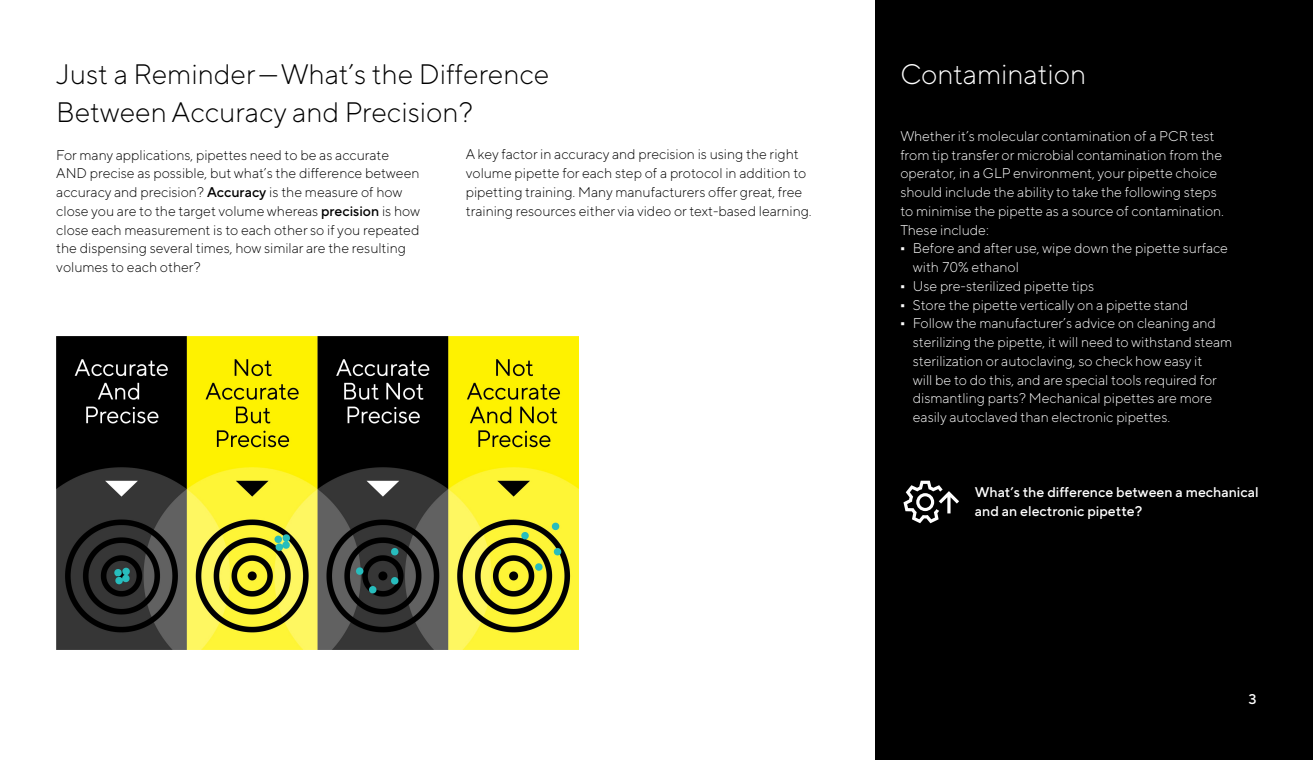
<style>
.page{position:relative;width:1313px;height:760px;background:#fff}
.page>*{position:absolute;margin:0;border:0;box-sizing:border-box;transform-origin:0 0}
.t1{font:300 28.12px/37.5px "TT Norms Pro";color:#000}
.t2{font:300 28.12px "TT Norms Pro";color:#fff}
.t3{font:300 14.06px/18.8px "TT Norms Pro";color:#fff}
.t4{font:300 14.06px/18.8px "TT Norms Pro";color:#000}
.t5{font:500 14.06px/18.8px "TT Norms Pro";color:#fff}
.s1{font-weight:500}
</style>
<div class="page">
<div style="left:875px;top:0;width:437px;height:759px;background:#000"></div>
<img style="left:56px;top:336px;width:523px;height:313px">
<svg style="left:903px;top:480px;width:56px;height:43px"></svg>
<h1 class="t1" style="left:56px;top:54px;width:494px">Just a Reminder -—What’s the Difference<br>Between Accuracy and Precision?</h1>
<p class="t4" style="left:56px;top:144px;width:365px">For many applications, pipettes need to be as accurate AND precise as possible, but what’s the difference between accuracy and precision? <span class="s1">Accuracy</span> is the measure of how close you are to the target volume whereas <span class="s1">precision</span> is how close each measurement is to each other so if you repeated the dispensing several times, how similar are the resulting volumes to each other?</p>
<p class="t4" style="left:466px;top:144px;width:347px">A key factor in accuracy and precision is using the right volume pipette for each step of a protocol in addition to pipetting training. Many manufacturers offer great, free training resources either via video or text-based learning.</p>
<h1 class="t2" style="left:900px;top:54px;width:187px">Contamination</h1>
<p class="t3" style="left:900px;top:126px;width:325px">Whether it’s molecular contamination of a PCR test from tip transfer or microbial contamination from the operator, in a GLP environment, your pipette choice should include the ability to take the following steps to minimise the pipette as a source of contamination.<br>These include:</p>
<p class="t3" style="left:913px;top:238px;width:317px;text-indent:-13px">• Before and after use, wipe down the pipette surface with 70% ethanol</p>
<p class="t3" style="left:900px;top:275px;width:195px">• Use pre-sterilized pipette tips</p>
<p class="t3" style="left:900px;top:294px;width:289px">• Store the pipette vertically on a pipette stand</p>
<p class="t3" style="left:913px;top:313px;width:321px;text-indent:-13px">• Follow the manufacturer’s advice on cleaning and sterilizing the pipette, it will need to withstand steam sterilization or autoclaving, so check how easy it<br>will be to do this, and are special tools required for dismantling parts? Mechanical pipettes are more easily autoclaved than electronic pipettes.</p>
<p class="t5" style="left:975px;top:482px;width:285px">What’s the difference between a mechanical and an electronic pipette?</p>
<p class="t5" style="left:1248px;top:688px;width:10px">3</p>
</div>
